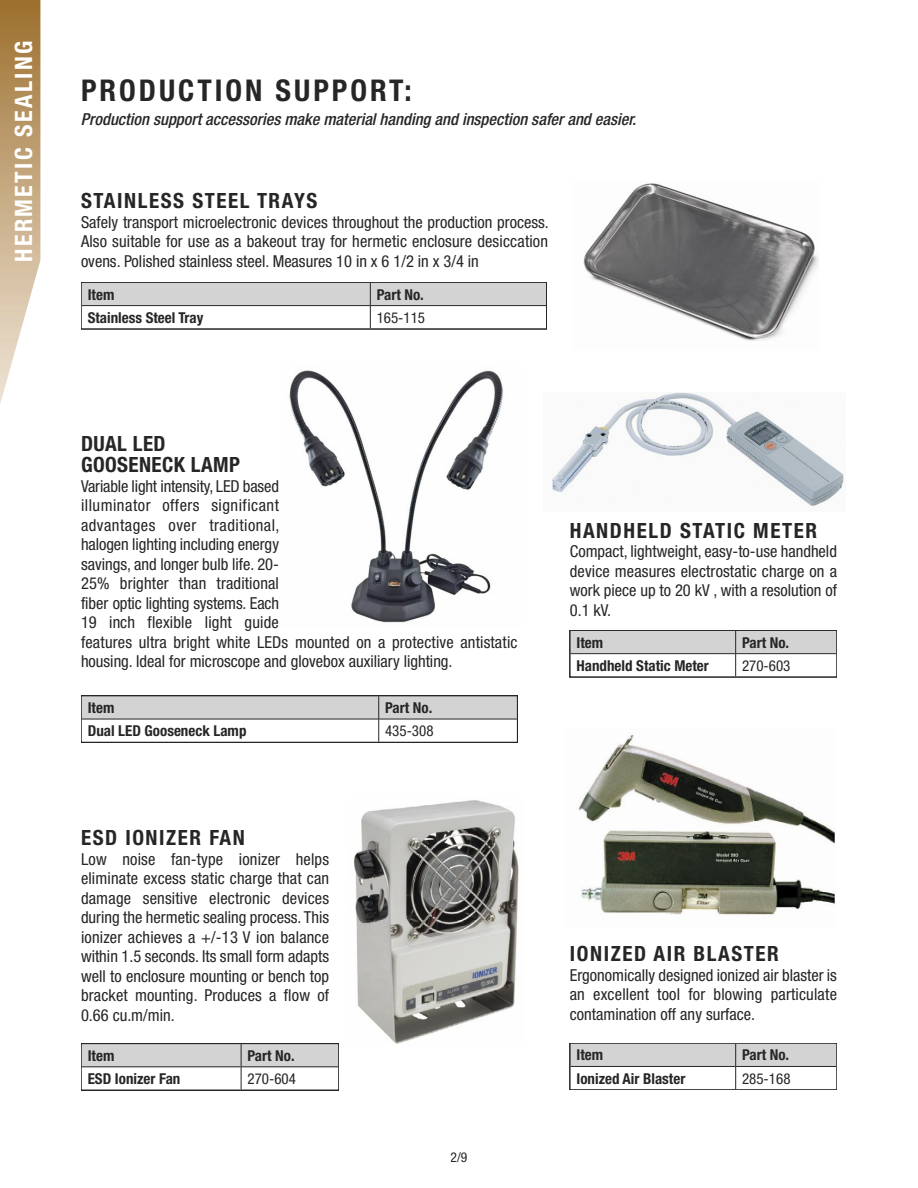
<style>
.page{position:relative;width:918px;height:1188px;background:#fff}
.page>*{position:absolute;margin:0;border:0;box-sizing:border-box;transform-origin:0 0}
.t1{font:700 condensed 30px "Helvetica Neue";letter-spacing:.1em;color:#272526}
.t2{font:700 condensed 24px "Helvetica Neue";letter-spacing:.1em;color:#fff}
.t3{font:700 condensed 21px "Helvetica Neue";letter-spacing:.075em;color:#272526}
.t4{font:700 condensed 21px/21px "Helvetica Neue";letter-spacing:.02em;color:#272526}
.t5{font:condensed 16.5px/19.5px "Helvetica Neue";color:#272526;text-align:justify}
.t6{font:italic 500 condensed 16.5px "Helvetica Neue";color:#272526}
.t7{font:700 condensed 15px "Helvetica Neue";color:#272526}
.t8{font:condensed 15px "Helvetica Neue";color:#272526}
.t9{font:condensed 13.5px "Helvetica Neue";color:#272526}
</style>
<div class="page">
<img style="left:0;top:0;width:40px;height:404px">
<img style="left:552px;top:392px;width:292px;height:114px">
<div style="left:81px;top:282px;width:289px;height:24px;background:#d4d3d4"></div>
<div style="left:370px;top:282px;width:177px;height:24px;background:#d4d3d4"></div>
<div style="left:81px;top:282px;width:466px;height:47px;border:2px solid #272526"></div>
<hr style="left:370px;top:283px;width:1px;height:45px;background:#272526">
<hr style="left:82px;top:305px;width:288px;height:1px;background:#272526">
<hr style="left:371px;top:305px;width:175px;height:1px;background:#272526">
<div style="left:81px;top:696px;width:298px;height:23px;background:#d4d3d4"></div>
<div style="left:379px;top:696px;width:139px;height:23px;background:#d4d3d4"></div>
<hr style="left:378px;top:696px;width:1px;height:46px;background:#272526">
<hr style="left:82px;top:719px;width:296px;height:1px;background:#272526">
<hr style="left:379px;top:719px;width:138px;height:1px;background:#272526">
<div style="left:570px;top:630px;width:166px;height:24px;background:#d4d3d4"></div>
<div style="left:736px;top:630px;width:101px;height:24px;background:#d4d3d4"></div>
<div style="left:570px;top:630px;width:267px;height:47px;border:2px solid #272526"></div>
<hr style="left:735px;top:631px;width:1px;height:45px;background:#272526">
<hr style="left:571px;top:653px;width:164px;height:1px;background:#272526">
<hr style="left:736px;top:653px;width:100px;height:1px;background:#272526">
<div style="left:570px;top:1043px;width:166px;height:23px;background:#d4d3d4"></div>
<div style="left:736px;top:1043px;width:101px;height:23px;background:#d4d3d4"></div>
<div style="left:570px;top:1043px;width:267px;height:47px;border:2px solid #272526"></div>
<hr style="left:735px;top:1044px;width:1px;height:45px;background:#272526">
<hr style="left:571px;top:1066px;width:164px;height:1px;background:#272526">
<hr style="left:736px;top:1066px;width:100px;height:1px;background:#272526">
<img style="left:353px;top:800px;width:166px;height:244px">
<img style="left:578px;top:734px;width:257px;height:181px">
<img style="left:583px;top:183px;width:236px;height:158px">
<img style="left:289px;top:370px;width:214px;height:253px">
<div style="left:81px;top:1043px;width:160px;height:24px;background:#d4d3d4"></div>
<div style="left:241px;top:1043px;width:98px;height:24px;background:#d4d3d4"></div>
<div style="left:81px;top:1043px;width:258px;height:47px;border:2px solid #272526"></div>
<hr style="left:241px;top:1044px;width:1px;height:46px;background:#272526">
<hr style="left:82px;top:1066px;width:159px;height:1px;background:#272526">
<hr style="left:241px;top:1066px;width:97px;height:1px;background:#272526">
<h2 class="t2" style="left:15px;top:262px;width:223px;rotate:-90deg">HERMETIC SEALING</h2>
<h1 class="t1" style="left:81px;top:80px;width:332px">PRODUCTION SUPPORT:</h1>
<p class="t6" style="left:81px;top:114px;width:560px">Production support accessories make materialhanding and inspection saferand easier.</p>
<p class="t3" style="left:81px;top:193px;width:238px">STAINLESS STEEL TRAYS</p>
<p class="t5" style="left:81px;top:214px;width:469px">Safely transport microelectronic devices throughout the production process.<br>Also suitable for use as a bakeout tray for hermetic enclosure desiccation ovens. Polished stainless steel. Measures 10 in x 6 1/2 in x 3/4 in</p>
<p class="t7" style="left:88px;top:289px;width:28px">Item</p>
<p class="t7" style="left:377px;top:289px;width:49px">Part No.</p>
<p class="t7" style="left:88px;top:312px;width:117px">Stainless Steel Tray</p>
<p class="t8" style="left:377px;top:312px;width:50px">165-115</p>
<p class="t4" style="left:81px;top:435px;width:161px">DUAL LED<br>GOOSENECK LAMP</p>
<p class="t5" style="left:81px;top:478px;width:438px;text-align:left">Variable light intensity, LED based<br>illuminator offers significant<br>advantages over traditional,<br>halogen lighting including energy<br>savings, and longer bulb life. 20-<br>25% brighter than traditional<br>fiber optic lighting systems. Each<br>19 inch flexible light guide<br>features ultra bright white LEDs mounted on a protective antistatic housing. Ideal for microscope and glovebox auxiliary lighting.</p>
<p class="t7" style="left:88px;top:702px;width:28px">Item</p>
<p class="t7" style="left:385px;top:702px;width:49px">Part No.</p>
<p class="t7" style="left:88px;top:725px;width:160px">Dual LED Gooseneck Lamp</p>
<p class="t8" style="left:385px;top:725px;width:50px">435-308</p>
<p class="t3" style="left:81px;top:830px;width:165px">ESD IONIZER FAN</p>
<p class="t5" style="left:81px;top:850px;width:250px">Low noise fan-type ionizer helps eliminate excess static charge that can damage sensitive electronic devices during the hermetic sealing process. This ionizer achieves a +/-13 V ion balance within 1.5 seconds. Its small form adapts well to enclosure mounting or bench top bracket mounting. Produces a flow of 0.66 cu.m/min.</p>
<p class="t7" style="left:88px;top:1050px;width:28px">Item</p>
<p class="t7" style="left:247px;top:1050px;width:49px">Part No.</p>
<p class="t7" style="left:88px;top:1073px;width:94px">ESD Ionizer Fan</p>
<p class="t8" style="left:247px;top:1073px;width:50px">270-604</p>
<p class="t9" style="left:451px;top:1153px;width:18px">2/9</p>
<p class="t3" style="left:570px;top:523px;width:249px">HANDHELD STATIC METER</p>
<p class="t5" style="left:570px;top:543px;width:269px">Compact, lightweight, easy-to-use handheld device measures electrostatic charge on a work piece up to 20 kV , with a resolution of 0.1 kV.</p>
<p class="t7" style="left:577px;top:637px;width:28px">Item</p>
<p class="t7" style="left:742px;top:637px;width:49px">Part No.</p>
<p class="t7" style="left:577px;top:660px;width:134px">Handheld Static Meter</p>
<p class="t8" style="left:742px;top:660px;width:50px">270-603</p>
<p class="t3" style="left:570px;top:946px;width:211px">IONIZED AIR BLASTER</p>
<p class="t5" style="left:570px;top:967px;width:269px">Ergonomically designed ionized air blaster is an excellent tool for blowing particulate contamination off any surface.</p>
<p class="t7" style="left:577px;top:1050px;width:28px">Item</p>
<p class="t7" style="left:742px;top:1050px;width:49px">Part No.</p>
<p class="t7" style="left:577px;top:1073px;width:110px">Ionized Air Blaster</p>
<p class="t8" style="left:742px;top:1073px;width:50px">285-168</p>
</div>
